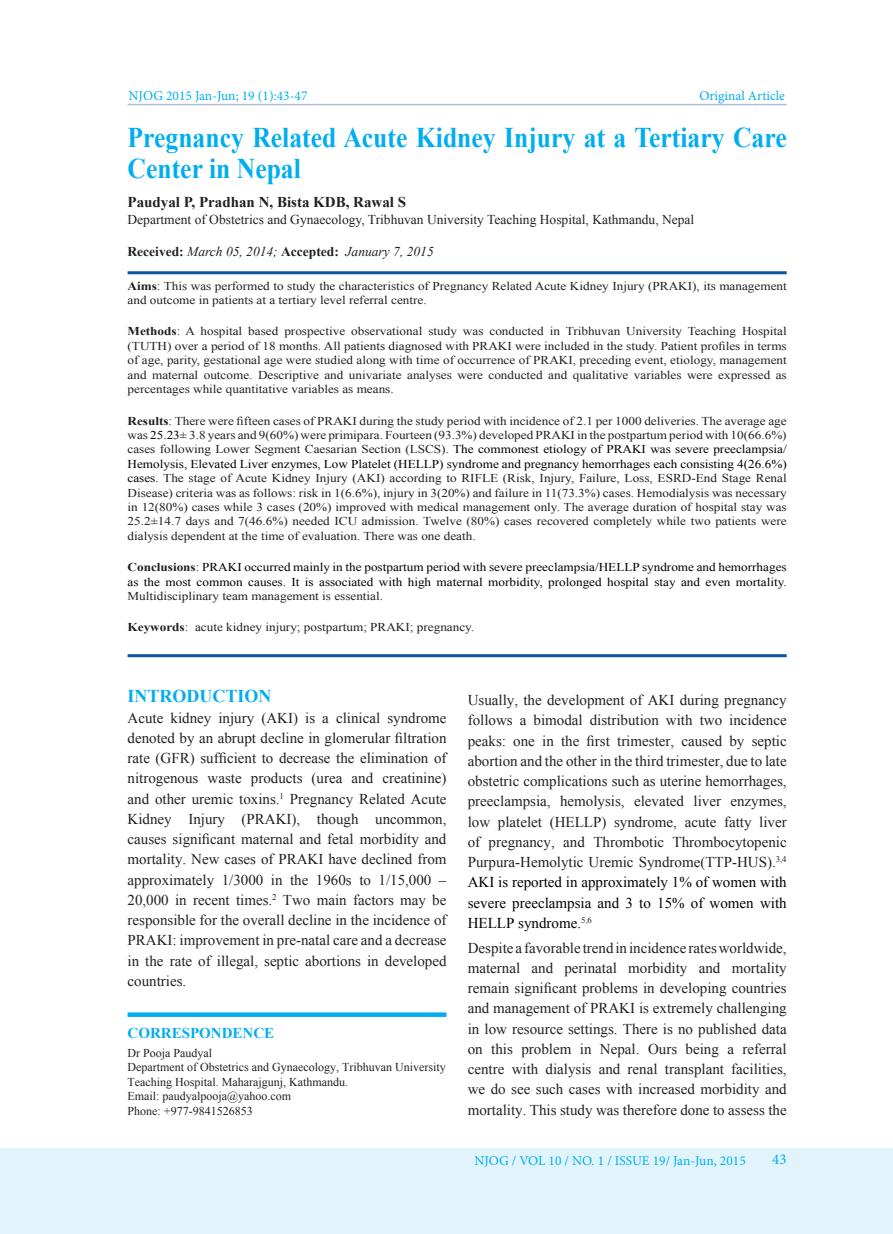
<style>
.page{position:relative;width:893px;height:1234px;background:#fff}
.page>*{position:absolute;margin:0;border:0;box-sizing:border-box;transform-origin:0 0}
.Heading_NESOG{font:700 28.5px/31.5px "Times New Roman";color:#00aeef;scale:.9 1}
.subtitle{font:700 18px "Times New Roman";color:#00aeef}
.Whole_Body_Text_NESO{font:15px/20.2px "Times New Roman";color:#231f20;text-align:justify}
.Authors_Name_NESOG{font:700 15px "Times New Roman";color:#231f20}
.correspondence{font:700 15px "Times New Roman";color:#00aeef}
.t1{font:15px "Minion Pro";color:#00aeef}
.Author_Info_NESOG{font:13.5px "Times New Roman";color:#231f20}
.Table_head_for_NESOG{font:13.5px "Minion Pro";color:#00aeef}
.Author_Info_NESOG-2{font:italic 13.5px "Times New Roman";color:#231f20}
.Abstract_text_NESOG{font:12px/14.4px "Times New Roman";color:#231f20;text-align:justify;scale:1.1 1}
.Abstract_text_NESOG-2{font:12px/14.4px "Times New Roman";color:#000;text-align:justify;scale:1.1 1}
.correspondence_inner{font:12px/14.4px "Times New Roman";color:#231f20}
.s1{font-weight:700;font-style:normal}
.s2{font-weight:700}
.s3{color:#000}
.s4{font-weight:700;color:#231f20}
.s5{color:#231f20}
</style>
<div class="page">
<div style="left:0;top:1147px;width:893px;height:86px;background:#e1f4fc"></div>
<hr style="left:128px;top:104px;width:659px;height:1px;background:#aebed7">
<svg style="left:128px;top:1012px;width:318px;height:4px"></svg>
<hr style="left:128px;top:271px;width:659px;height:3px;background:#0c53a2">
<hr style="left:128px;top:654px;width:659px;height:3px;background:#0c53a2">
<p class="Table_head_for_NESOG" style="left:129px;top:87px;width:180px">NJOG 2015 Jan-Jun; 19 (1):43-47</p>
<p class="Table_head_for_NESOG" style="left:699px;top:87px;width:87px">Original Article</p>
<p class="Heading_NESOG" style="left:128px;top:121px;width:734px">Pregnancy Related Acute Kidney Injury at a Tertiary Care<br>Center in Nepal</p>
<p class="Authors_Name_NESOG" style="left:128px;top:192px;width:280px">Paudyal P, Pradhan N, Bista KDB, Rawal S</p>
<p class="Author_Info_NESOG" style="left:128px;top:210px;width:568px">Department of Obstetrics and Gynaecology, Tribhuvan University Teaching Hospital, Kathmandu, Nepal</p>
<p class="Author_Info_NESOG-2" style="left:128px;top:242px;width:308px"><span class="s1">Received:</span> March 05, 2014; <span class="s1">Accepted:</span> January 7, 2015</p>
<p class="Abstract_text_NESOG" style="left:128px;top:278px;width:601px"><span class="s2">Aims</span>: This was performed to study the characteristics of Pregnancy Related Acute Kidney Injury (PRAKI), its management and outcome in patients at a tertiary level referral centre.</p>
<p class="Abstract_text_NESOG" style="left:128px;top:324px;width:601px"><span class="s2">Methods</span>: A hospital based prospective observational study was conducted in Tribhuvan University Teaching Hospital (TUTH) over a period of 18 months. All patients diagnosed with PRAKI were included in the study. Patient profiles in terms of age, parity, gestational age were studied along with time of occurrence of PRAKI, preceding event, etiology, management and maternal outcome. Descriptive and univariate analyses were conducted and qualitative variables were expressed as percentages while quantitative variables as means.</p>
<p class="Abstract_text_NESOG" style="left:128px;top:413px;width:601px"><span class="s2">Results</span>: There were fifteen cases of PRAKI during the study period with incidence of 2.1 per 1000 deliveries. The average age was <span class="s3">25.23</span>± 3.8 years and 9(60%) were primipara. Fourteen (93.3%) developed PRAKI in the postpartum period with 10(66.6%) cases following Lower Segment Caesarian Section (LSCS). <span class="s3">The commonest etiology of PRAKI was severe preeclampsia/ Hemolysis, Elevated Liver enzymes, Low Platelet (HELLP) syndrome and pregnancy hemorrhages each consisting 4(26.6%) cases.</span> The stage of Acute Kidney Injury (AKI) according to RIFLE (Risk, Injury, Failure, Loss, ESRD-End Stage Renal Disease) criteria was as follows: risk in 1(6.6%), injury in 3(20%) and failure in 11(73.3%) cases. Hemodialysis was necessary in 12(80%) cases while 3 cases (20%) improved with medical management only. The average duration of hospital stay was 25.2±14.7 days and 7(46.6%) needed ICU admission. Twelve (80%) cases recovered completely while two patients were dialysis dependent at the time of evaluation. There was one death.</p>
<p class="Abstract_text_NESOG-2" style="left:128px;top:559px;width:601px"><span class="s4">Conclusions</span><span class="s5">:</span> PRAKI occurred mainly in the postpartum period with severe preeclampsia/HELLP syndrome and hemorrhages as the most common causes. It is associated with high maternal morbidity, prolonged hospital stay and even mortality.<br><span class="s5">Multidisciplinary team management is essential.</span></p>
<p class="Abstract_text_NESOG" style="left:128px;top:620px;width:317px"><span class="s2">Keywords</span>: acute kidney injury; postpartum; PRAKI; pregnancy.</p>
<p class="subtitle" style="left:128px;top:683px;width:145px">INTRODUCTION</p>
<p class="Whole_Body_Text_NESO" style="left:128px;top:707px;width:320px">Acute kidney injury (AKI) is a clinical syndrome denoted by an abrupt decline in glomerular filtration rate (GFR) sufficient to decrease the elimination of nitrogenous waste products (urea and creatinine) and other uremic toxins.<sup>1</sup> Pregnancy Related Acute Kidney Injury (PRAKI), though uncommon, causes significant maternal and fetal morbidity and mortality. New cases of PRAKI have declined from approximately 1/3000 in the 1960s to 1/15,000 – 20,000 in recent times.<sup>2</sup> Two main factors may be responsible for the overall decline in the incidence of PRAKI: improvement in pre-natal care and a decrease in the rate of illegal, septic abortions in developed countries.</p>
<p class="correspondence" style="left:128px;top:1022px;width:148px">CORRESPONDENCE</p>
<p class="correspondence_inner" style="left:128px;top:1045px;width:86px">Dr Pooja Paudyal</p>
<p class="correspondence_inner" style="left:128px;top:1059px;width:320px">Department of Obstetrics and Gynaecology, Tribhuvan University<br>Teaching Hospital. Maharajgunj, Kathmandu.</p>
<p class="correspondence_inner" style="left:128px;top:1088px;width:165px">Email: paudyalpooja@yahoo.com</p>
<p class="correspondence_inner" style="left:128px;top:1102px;width:127px">Phone: +977-9841526853</p>
<p class="Whole_Body_Text_NESO" style="left:468px;top:689px;width:320px">Usually, the development of AKI during pregnancy follows a bimodal distribution with two incidence peaks: one in the first trimester, caused by septic abortion and the other in the third trimester, due to late obstetric complications such as uterine hemorrhages, preeclampsia, hemolysis, elevated liver enzymes, low platelet (HELLP) syndrome, acute fatty liver of pregnancy, and Thrombotic Thrombocytopenic Purpura-Hemolytic Uremic Syndrome(TTP-HUS).<sup>3,4<br></sup><span class="s3">AKI is reported in approximately 1% of women with severe preeclampsia and 3 to 15% of women with HELLP syndrome.</span><sup>5,6</sup></p>
<p class="Whole_Body_Text_NESO" style="left:468px;top:936px;width:320px">Despite a favorable trend in incidence rates worldwide, maternal and perinatal morbidity and mortality remain significant problems in developing countries and management of PRAKI is extremely challenging in low resource settings. There is no published data on this problem in Nepal. Ours being a referral centre with dialysis and renal transplant facilities, we do see such cases with increased morbidity and mortality. This study was therefore done to assess the</p>
<p class="Table_head_for_NESOG" style="left:474px;top:1151px;width:273px">NJOG / VOL 10 / NO. 1 / ISSUE 19/ Jan-Jun, 2015</p>
<p class="t1" style="left:772px;top:1148px;width:16px">43</p>
</div>
